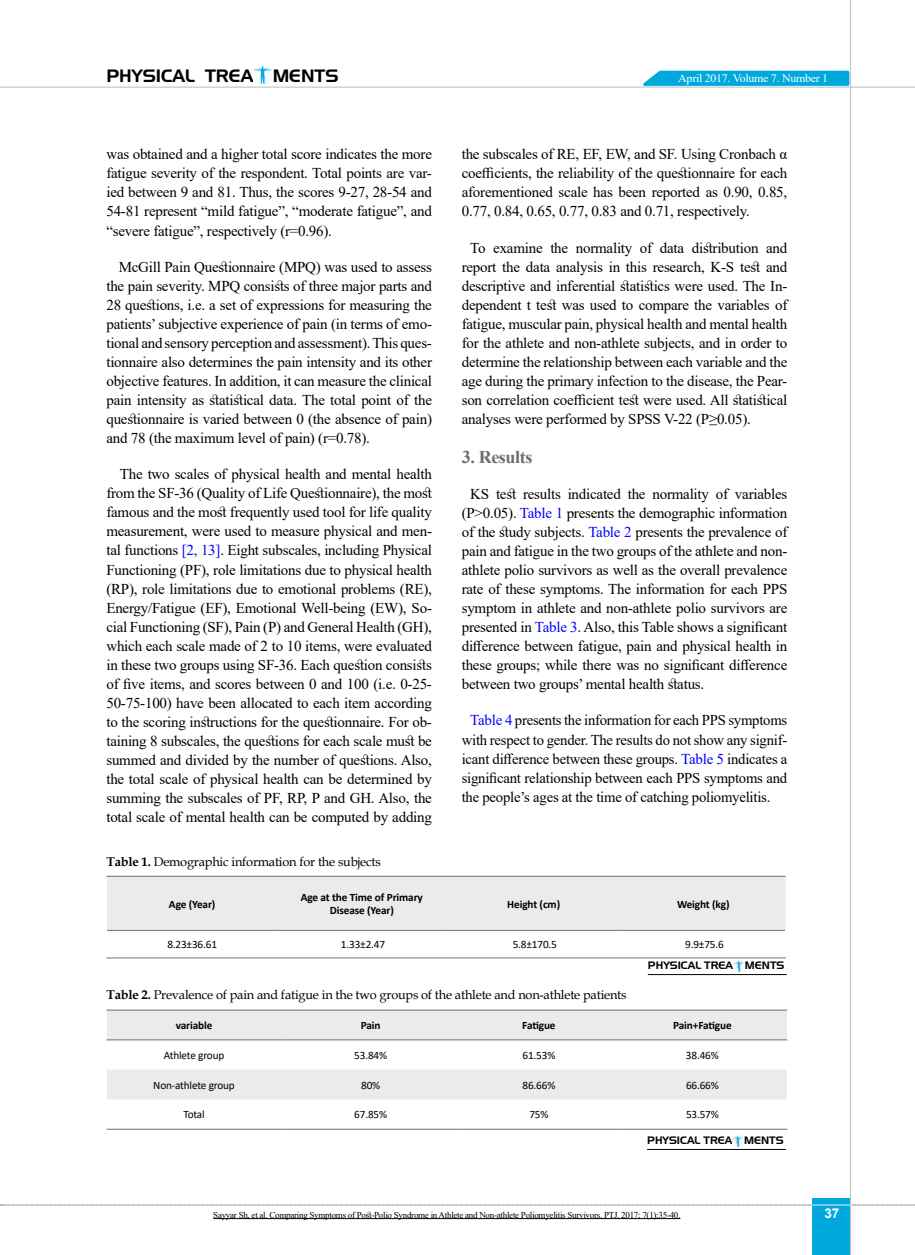
<style>
.page{position:relative;width:915px;height:1255px;background:#fff}
.page>*{position:absolute;margin:0;border:0;box-sizing:border-box;transform-origin:0 0}
.t1{font:700 18px "Times New Roman";letter-spacing:-.02em;color:#6d6e71}
.t2{font:17.4px "Aero Regular SWFTE";color:#000}
.t3{font:15px/19px "Times New Roman";letter-spacing:-.015em;color:#000;text-align:justify}
.t4{font:700 13.5px "Arial";color:#fff}
.t5{font:12.75px "Book Antiqua";letter-spacing:-.015em;color:#000}
.t6{font:11.4px "Times New Roman";letter-spacing:-.025em;color:#fff;scale:1.05 1}
.t7{font:11.25px "Calibri";letter-spacing:-.015em;color:#000}
.t8{font:700 11.25px/13.5px "Calibri";letter-spacing:-.01em;color:#000;text-align:center}
.t9{font:10.5px "Aero Regular SWFTE";color:#000}
.t10{font:9px "Times New Roman";letter-spacing:-.03em;color:#000}
.s1{color:#00f}
.s2{font-weight:700}
</style>
<div class="page">
<svg style="left:1px;top:1204px;width:914px;height:1px"></svg>
<div style="left:812px;top:1198px;width:38px;height:56px;background:#00a9dd"></div>
<hr style="left:849px;top:0;width:1px;height:1254px;background:#c2c4c6">
<hr style="left:0;top:87px;width:914px;height:1px;background:#c2c4c6">
<hr style="left:812px;top:1204px;width:38px;height:1px;background:#ebebec">
<img style="left:253px;top:66px;width:19px;height:18px">
<svg style="left:635px;top:69px;width:215px;height:18px;background:#36bae3"></svg>
<div style="left:107px;top:876px;width:678px;height:54px;background:#ebebec"></div>
<hr style="left:106px;top:875px;width:171px;height:1px;background:#6d6e71">
<hr style="left:277px;top:875px;width:169px;height:1px;background:#6d6e71">
<hr style="left:446px;top:875px;width:175px;height:1px;background:#6d6e71">
<hr style="left:621px;top:875px;width:164px;height:1px;background:#6d6e71">
<hr style="left:107px;top:930px;width:170px;height:1px;background:#6d6e71">
<hr style="left:277px;top:930px;width:169px;height:1px;background:#6d6e71">
<hr style="left:446px;top:930px;width:175px;height:1px;background:#6d6e71">
<hr style="left:621px;top:930px;width:163px;height:1px;background:#6d6e71">
<hr style="left:106px;top:957px;width:171px;height:1px;background:#6d6e71">
<hr style="left:277px;top:957px;width:169px;height:1px;background:#6d6e71">
<hr style="left:446px;top:957px;width:175px;height:1px;background:#6d6e71">
<hr style="left:621px;top:957px;width:164px;height:1px;background:#6d6e71">
<hr style="left:647px;top:974px;width:139px;height:1px;background:#000">
<svg style="left:733px;top:960px;width:11px;height:12px"></svg>
<svg style="left:107px;top:1010px;width:679px;height:89px;fill:#ebebec"></svg>
<hr style="left:106px;top:1009px;width:175px;height:1px;background:#6d6e71">
<hr style="left:281px;top:1009px;width:179px;height:1px;background:#6d6e71">
<hr style="left:460px;top:1009px;width:157px;height:1px;background:#6d6e71">
<hr style="left:617px;top:1009px;width:170px;height:1px;background:#6d6e71">
<hr style="left:106px;top:1128px;width:175px;height:1px;background:#6d6e71">
<hr style="left:281px;top:1128px;width:179px;height:1px;background:#6d6e71">
<hr style="left:460px;top:1128px;width:157px;height:1px;background:#6d6e71">
<hr style="left:617px;top:1128px;width:170px;height:1px;background:#6d6e71">
<hr style="left:106px;top:1039px;width:175px;height:1px;background:#6d6e71">
<hr style="left:281px;top:1039px;width:179px;height:1px;background:#6d6e71">
<hr style="left:460px;top:1039px;width:157px;height:1px;background:#6d6e71">
<hr style="left:617px;top:1039px;width:170px;height:1px;background:#6d6e71">
<hr style="left:647px;top:1149px;width:138px;height:1px;background:#000">
<svg style="left:732px;top:1135px;width:11px;height:11px"></svg>
<hr style="left:213px;top:1218px;width:467px;height:1px;background:#000">
<p class="t2" style="left:106px;top:65px;width:233px">PHYSICAL TREA MENTS</p>
<p class="t6" style="left:678px;top:70px;width:144px">April 2017. Volume 7. Number 1</p>
<p class="t3" style="left:106px;top:144px;width:327px">was obtained and a higher total score indicates the more fatigue severity of the respondent. Total points are var&shy;ied between 9 and 81. Thus, the scores 9-27, 28-54 and 54-81 represent “mild fatigue”, “moderate fatigue”, and “severe fatigue”, respectively (r=0.96).</p>
<p class="t3" style="left:106px;top:256px;width:327px;text-indent:12px">McGill Pain Questionnaire (MPQ) was used to assess the pain severity. MPQ consists of three major parts and 28 questions, i.e. a set of expressions for measuring the patients’ subjective experience of pain (in terms of emo&shy;tional and sensory perception and assessment). This ques&shy;tionnaire also determines the pain intensity and its other objective features. In addition, it can measure the clinical pain intensity as statistical data. The total point of the questionnaire is varied between 0 (the absence of pain) and 78 (the maximum level of pain) (r=0.78).</p>
<p class="t3" style="left:106px;top:464px;width:327px;text-indent:13px">The two scales of physical health and mental health from the SF-36 (Quality of Life Questionnaire), the most famous and the most frequently used tool for life quality measurement, were used to measure physical and men&shy;tal functions <span class="s1">[2, 13]</span>. Eight subscales, including Physical Functioning (PF), role limitations due to physical health (RP), role limitations due to emotional problems (RE), Energy/Fatigue (EF), Emotional Well-being (EW), So&shy;cial Functioning (SF), Pain (P) and General Health (GH), which each scale made of 2 to 10 items, were evaluated in these two groups using SF-36. Each question consists of five items, and scores between 0 and 100 (i.e. 0-25- 50-75-100) have been allocated to each item according to the scoring instructions for the questionnaire. For ob&shy;taining 8 subscales, the questions for each scale must be summed and divided by the number of questions. Also, the total scale of physical health can be determined by summing the subscales of PF, RP, P and GH. Also, the total scale of mental health can be computed by adding</p>
<p class="t3" style="left:461px;top:144px;width:327px">the subscales of RE, EF, EW, and SF. Using Cronbach α coefficients, the reliability of the questionnaire for each aforementioned scale has been reported as 0.90, 0.85, 0.77, 0.84, 0.65, 0.77, 0.83 and 0.71, respectively.</p>
<p class="t3" style="left:461px;top:237px;width:327px;text-indent:9px">To examine the normality of data distribution and report the data analysis in this research, K-S test and descriptive and inferential statistics were used. The In&shy;dependent t test was used to compare the variables of fatigue, muscular pain, physical health and mental health for the athlete and non-athlete subjects, and in order to determine the relationship between each variable and the age during the primary infection to the disease, the Pear&shy;son correlation coefficient test were used. All statistical analyses were performed by SPSS V-22 (P≥0.05).</p>
<p class="t1" style="left:461px;top:443px;width:72px">3. Results</p>
<p class="t3" style="left:461px;top:484px;width:327px;text-indent:9px">KS test results indicated the normality of variables (P&gt;0.05). <span class="s1">Table 1</span> presents the demographic information of the study subjects. <span class="s1">Table 2</span> presents the prevalence of pain and fatigue in the two groups of the athlete and non&shy;athlete polio survivors as well as the overall prevalence rate of these symptoms. The information for each PPS symptom in athlete and non-athlete polio survivors are presented in <span class="s1">Table 3</span>. Also, this Table shows a significant difference between fatigue, pain and physical health in these groups; while there was no significant difference between two groups’ mental health status.</p>
<p class="t3" style="left:461px;top:710px;width:327px;text-indent:9px"><span class="s1">Table 4</span> presents the information for each PPS symptoms with respect to gender. The results do not show any signif&shy;icant difference between these groups. <span class="s1">Table 5</span> indicates a significant relationship between each PPS symptoms and the people’s ages at the time of catching poliomyelitis.</p>
<p class="t5" style="left:106px;top:852px;width:276px"><span class="s2">Table 1.</span> Demographic information for the subjects</p>
<p class="t8" style="left:169px;top:896px;width:48px">Age (Year)</p>
<p class="t8" style="left:300px;top:890px;width:124px">Age at the Time of Primary<br>Disease (Year)</p>
<p class="t8" style="left:507px;top:896px;width:54px">Height (cm)</p>
<p class="t8" style="left:676px;top:896px;width:54px">Weight (kg)</p>
<p class="t7" style="left:167px;top:936px;width:51px">8.23±36.61</p>
<p class="t7" style="left:341px;top:936px;width:46px">1.33±2.47</p>
<p class="t7" style="left:512px;top:936px;width:46px">5.8±170.5</p>
<p class="t7" style="left:685px;top:936px;width:40px">9.9±75.6</p>
<p class="t9" style="left:647px;top:959px;width:138px">PHYSICAL TREA MENTS</p>
<p class="t5" style="left:106px;top:986px;width:521px"><span class="s2">Table 2.</span> Prevalence of pain and fatigue in the two groups of the athlete and non-athlete patients</p>
<p class="t8" style="left:176px;top:1018px;width:38px">variable</p>
<p class="t8" style="left:360px;top:1018px;width:21px">Pain</p>
<p class="t8" style="left:522px;top:1018px;width:35px">Fatigue</p>
<p class="t8" style="left:673px;top:1018px;width:60px">Pain+Fatigue</p>
<p class="t7" style="left:164px;top:1047px;width:62px">Athlete group</p>
<p class="t7" style="left:354px;top:1047px;width:34px">53.84%</p>
<p class="t7" style="left:522px;top:1047px;width:34px">61.53%</p>
<p class="t7" style="left:685px;top:1047px;width:34px">38.46%</p>
<p class="t7" style="left:153px;top:1077px;width:83px">Non-athlete group</p>
<p class="t7" style="left:361px;top:1077px;width:21px">80%</p>
<p class="t7" style="left:522px;top:1077px;width:34px">86.66%</p>
<p class="t7" style="left:685px;top:1077px;width:34px">66.66%</p>
<p class="t7" style="left:183px;top:1106px;width:23px">Total</p>
<p class="t7" style="left:354px;top:1106px;width:34px">67.85%</p>
<p class="t7" style="left:529px;top:1106px;width:21px">75%</p>
<p class="t7" style="left:685px;top:1106px;width:34px">53.57%</p>
<p class="t9" style="left:647px;top:1134px;width:138px">PHYSICAL TREA MENTS</p>
<p class="t10" style="left:213px;top:1208px;width:468px">Sayyar Sh, et al. Comparing Symptoms of Post-Polio Syndrome in Athlete and Non-athlete Poliomyelitis Survivors. PTJ. 2017; 7(1):35-40.</p>
<p class="t4" style="left:824px;top:1203px;width:17px">37</p>
</div>
